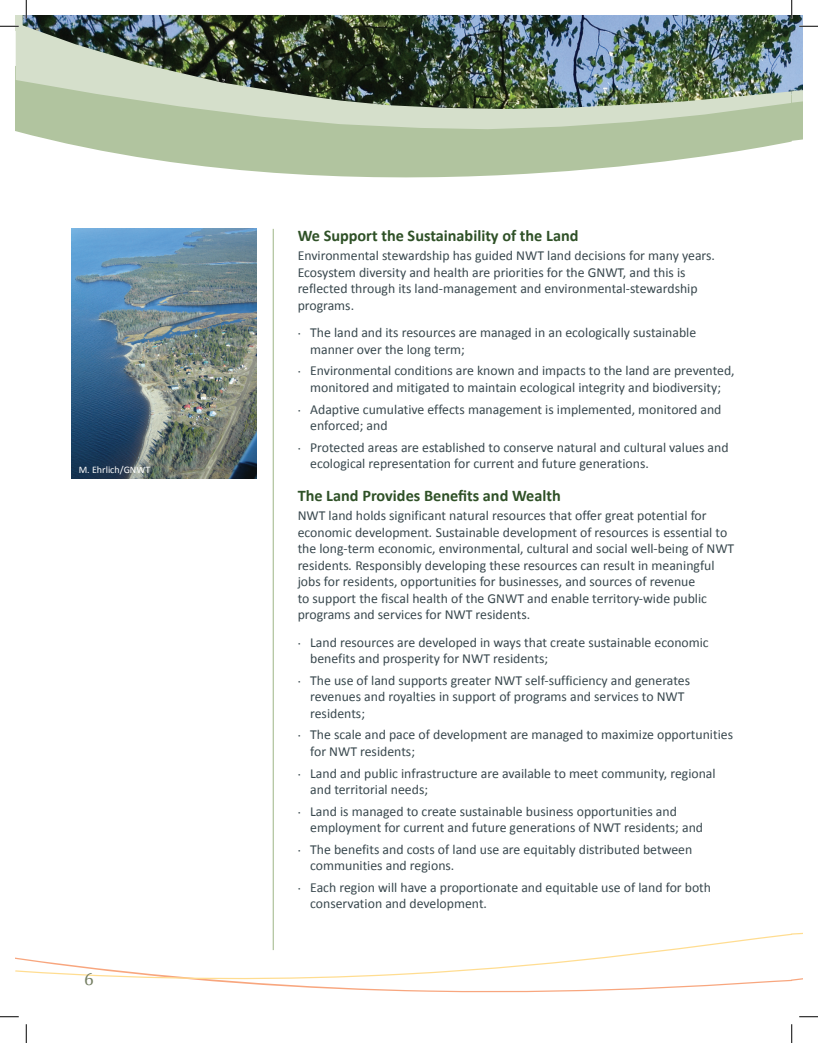
<style>
.page{position:relative;width:818px;height:1043px;background:#fff}
.page>*{position:absolute;margin:0;border:0;box-sizing:border-box;transform-origin:0 0}
.t1{font:17.5px "Cambria";color:#737d61}
.t2{font:700 16.25px "Calibri";color:#2f5127}
.t3{font:13.75px/16.2px "Calibri";color:#39484e}
.t4{font:10px "Calibri";color:#fff}
.s1{font-family:"Minion Pro"}
.s2{font-style:italic}
</style>
<div class="page">
<div style="left:15px;top:15px;width:20px;height:15px;background:#d5dfcb"></div>
<img style="left:23px;top:15px;width:779px;height:43px">
<svg style="left:15px;top:66px;width:776px;height:163px"></svg>
<img style="left:16px;top:23px;width:775px;height:106px">
<svg style="left:791px;top:58px;width:11px;height:83px"></svg>
<hr style="left:272px;top:229px;width:2px;height:721px;background:#b1c49f">
<svg style="left:15px;top:919px;width:787px;height:74px"></svg>
<img style="left:72px;top:229px;width:184px;height:249px">
<svg style="left:0;top:25px;width:19px;height:2px"></svg>
<svg style="left:799px;top:25px;width:19px;height:2px"></svg>
<svg style="left:0;top:1016px;width:19px;height:1px"></svg>
<svg style="left:799px;top:1016px;width:19px;height:1px"></svg>
<svg style="left:25px;top:0;width:2px;height:19px"></svg>
<svg style="left:25px;top:1024px;width:2px;height:18px"></svg>
<svg style="left:790px;top:0;width:2px;height:19px"></svg>
<svg style="left:791px;top:1024px;width:1px;height:18px"></svg>
<p class="t4" style="left:79px;top:463px;width:73px">M. Ehrlich/GNWT</p>
<p class="t1" style="left:84px;top:969px;width:11px">6</p>
<p class="t2" style="left:298px;top:225px;width:282px">We Support the Sustainability of the Land</p>
<p class="t3" style="left:298px;top:247px;width:419px">Environmental stewardship has guided NWT land decisions for many years.<br>Ecosystem diversity and health are priorities for the GNWT, and this is reflected through its land-management and environmental-stewardship programs.</p>
<p class="t3" style="left:310px;top:324px;width:387px;text-indent:-12px"><span class="s1">∙</span> The land and its resources are managed in an ecologically sustainable manner over the long term;</p>
<p class="t3" style="left:298px;top:363px;width:438px;text-align:center"><span class="s1">∙</span> Environmental conditions are known and impacts to the land are prevented, monitored and mitigated to maintain ecological integrity and biodiversity;</p>
<p class="t3" style="left:310px;top:401px;width:413px;text-indent:-12px"><span class="s1">∙</span> Adaptive cumulative effects management is implemented, monitored and enforced; and</p>
<p class="t3" style="left:310px;top:439px;width:420px;text-indent:-12px"><span class="s1">∙</span> Protected areas are established to conserve natural and cultural values and ecological representation for current and future generations.</p>
<p class="t2" style="left:298px;top:485px;width:264px">The Land Provides Benefits and Wealth</p>
<p class="t3" style="left:298px;top:507px;width:438px">NWT land holds significant natural resources that offer great potential for economic development<span class="s2">.</span> Sustainable development of resources is essential to the long-term economic, environmental, cultural and social well-being of NWT residents<span class="s2">.</span> Responsibly developing these resources can result in meaningful jobs for residents, opportunities for businesses, and sources of revenue<br>to support the fiscal health of the GNWT and enable territory-wide public programs and services for NWT residents.</p>
<p class="t3" style="left:310px;top:634px;width:400px;text-indent:-12px"><span class="s1">∙</span> Land resources are developed in ways that create sustainable economic benefits and prosperity for NWT residents;</p>
<p class="t3" style="left:310px;top:672px;width:381px;text-indent:-12px"><span class="s1">∙</span> The use of land supports greater NWT self‐sufficiency and generates revenues and royalties in support of programs and services to NWT residents;</p>
<p class="t3" style="left:310px;top:726px;width:424px;text-indent:-12px"><span class="s1">∙</span> The scale and pace of development are managed to maximize opportunities for NWT residents;</p>
<p class="t3" style="left:310px;top:765px;width:407px;text-indent:-12px"><span class="s1">∙</span> Land and public infrastructure are available to meet community, regional and territorial needs;</p>
<p class="t3" style="left:310px;top:803px;width:394px;text-indent:-12px"><span class="s1">∙</span> Land is managed to create sustainable business opportunities and employment for current and future generations of NWT residents; and</p>
<p class="t3" style="left:310px;top:841px;width:383px;text-indent:-12px"><span class="s1">∙</span> The benefits and costs of land use are equitably distributed between communities and regions.</p>
<p class="t3" style="left:310px;top:879px;width:402px;text-indent:-12px"><span class="s1">∙</span> Each region will have a proportionate and equitable use of land for both conservation and development.</p>
</div>
